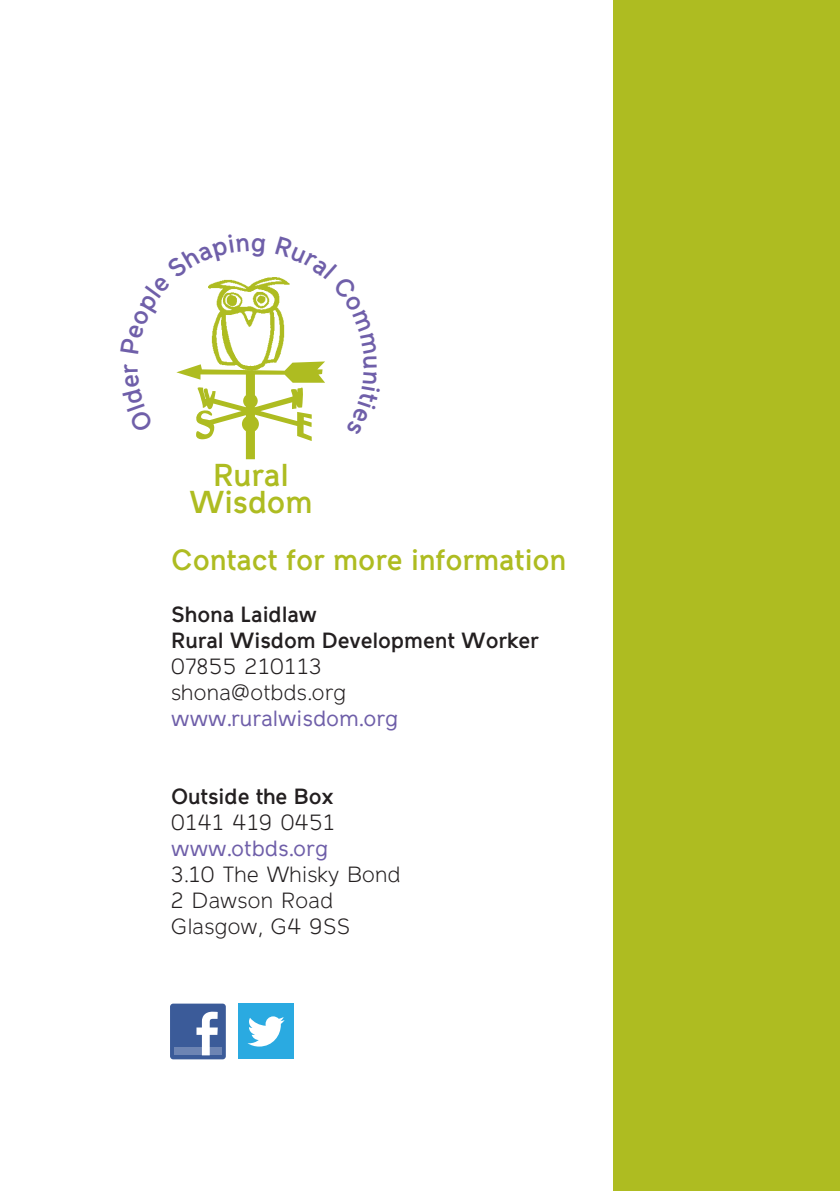
<style>
.page{position:relative;width:840px;height:1191px;background:#fff}
.page>*{position:absolute;margin:0;border:0;box-sizing:border-box;transform-origin:0 0}
.t1{font:700 34.6px "Cifra";color:#aebc21}
.subtitle{font:700 32px "Cifra";color:#aebc21}
.text{font:300 24px "Cifra";color:#231f20}
.text-2{font:700 24px "Cifra";color:#231f20}
.text-3{font:24px "Cifra";color:#6f5fa9}
</style>
<div class="page">
<div style="left:613px;top:0;width:226px;height:1191px;background:#aebc21"></div>
<div style="left:170px;top:1003px;width:55px;height:56px;background:#3b5b99;border-radius:3px"></div>
<div style="left:174px;top:1047px;width:48px;height:8px;background:#6d84b3"></div>
<svg style="left:196px;top:1011px;width:22px;height:44px"></svg>
<div style="left:238px;top:1003px;width:55px;height:56px;background:#2aaae1"></div>
<svg style="left:247px;top:1016px;width:37px;height:30px"></svg>
<svg style="left:176px;top:277px;width:149px;height:182px"></svg>
<p class="t1" style="left:213px;top:456px;width:77px">Rural</p>
<p class="t1" style="left:189px;top:483px;width:125px">Wisdom</p>
<p class="subtitle" style="left:171px;top:543px;width:396px">Contact for more information</p>
<p class="text-2" style="left:171px;top:602px;width:147px">Shona Laidlaw</p>
<p class="text-2" style="left:171px;top:628px;width:369px">Rural Wisdom Development Worker</p>
<p class="text" style="left:171px;top:654px;width:152px">07855 210113</p>
<p class="text" style="left:171px;top:680px;width:177px">shona@otbds.org</p>
<p class="text-3" style="left:171px;top:706px;width:229px">www.ruralwisdom.org</p>
<p class="text-2" style="left:171px;top:784px;width:164px">Outside the Box</p>
<p class="text" style="left:171px;top:810px;width:165px">0141 419 0451</p>
<p class="text-3" style="left:171px;top:836px;width:159px">www.otbds.org</p>
<p class="text" style="left:171px;top:862px;width:231px">3.10 The Whisky Bond</p>
<p class="text" style="left:171px;top:888px;width:164px">2 Dawson Road</p>
<p class="text" style="left:171px;top:914px;width:181px">Glasgow, G4 9SS</p>
</div>
